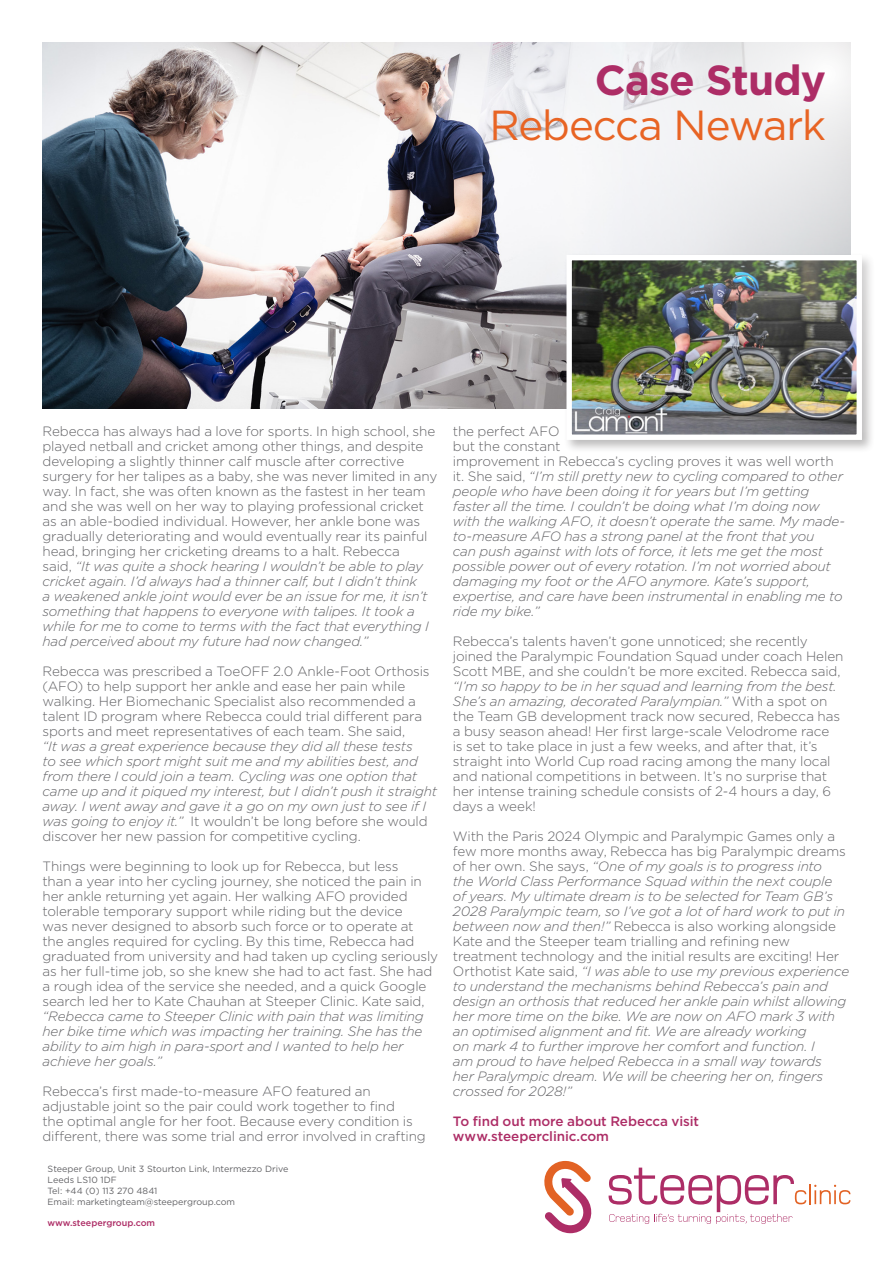
<style>
.page{position:relative;width:893px;height:1263px;background:#fff}
.page>*{position:absolute;margin:0;border:0;box-sizing:border-box;transform-origin:0 0}
.t1{font:42px "Gotham";letter-spacing:-.025em;color:#e86424}
.t2{font:700 42px "Gotham";letter-spacing:-.02em;color:#ad2d66}
.t3{font:300 13.5px/15px "Gotham";letter-spacing:-.01em;color:#636366}
.t4{font:italic 300 13.5px/15px "Gotham";letter-spacing:-.015em;color:#636366}
.t5{font:500 13.5px "Gotham";letter-spacing:-.005em;color:#ad2d66}
.t6{font:9px "Gotham";color:#636366}
.t7{font:500 9px "Gotham";color:#ad2d66}
.s1{font-style:italic}
.s2{font-style:normal}
</style>
<div class="page">
<img style="left:43px;top:43px;width:53px;height:365px">
<svg style="left:544px;top:1161px;width:48px;height:72px"></svg>
<svg style="left:609px;top:1167px;width:197px;height:57px"></svg>
<hr style="left:809px;top:1184px;width:2px;height:20px;background:#e26224">
<svg style="left:814px;top:1185px;width:36px;height:19px"></svg>
<div style="left:563px;top:252px;width:313px;height:201px;background:#231f20;opacity:.3"></div>
<div style="left:566px;top:255px;width:296px;height:185px;border:5px solid #fff"></div>
<img style="left:96px;top:43px;width:264px;height:365px">
<img style="left:360px;top:42px;width:516px;height:392px">
<p class="t2" style="left:595px;top:53px;width:233px">Case Study</p>
<p class="t1" style="left:489px;top:99px;width:338px">Rebecca Newark</p>
<p class="t3" style="left:43px;top:423px;width:396px">Rebecca has always had a love for sports. In high school, she played netball and cricket among other things, and despite developing a slightly thinner calf muscle after corrective surgery for her talipes as a baby, she was never limited in any way. In fact, she was often known as the fastest in her team and she was well on her way to playing professional cricket as an able-bodied individual. However, her ankle bone was gradually deteriorating and would eventually rear its painful head, bringing her cricketing dreams to a halt. Rebecca<br>said, <span class="s1">“It was quite a shock hearing I wouldn’t be able to play cricket again. I’d always had a thinner calf, but I didn’t think<br>a weakened ankle joint would ever be an issue for me, it isn’t something that happens to everyone with talipes. It took a while for me to come to terms with the fact that everything I had perceived about my future had now changed.”</span></p>
<p class="t3" style="left:43px;top:663px;width:396px">Rebecca was prescribed a ToeOFF 2.0 Ankle-Foot Orthosis (AFO) to help support her ankle and ease her pain while walking. Her Biomechanic Specialist also recommended a talent ID program where Rebecca could trial different para sports and meet representatives of each team. She said,<br><span class="s1">“It was a great experience because they did all these tests<br>to see which sport might suit me and my abilities best, and from there I could join a team. Cycling was one option that came up and it piqued my interest, but I didn’t push it straight away. I went away and gave it a go on my own just to see if I was going to enjoy it.”</span> It wouldn’t be long before she would discover her new passion for competitive cycling.</p>
<p class="t3" style="left:43px;top:858px;width:397px">Things were beginning to look up for Rebecca, but less<br>than a year into her cycling journey, she noticed the pain in her ankle returning yet again. Her walking AFO provided tolerable temporary support while riding but the device<br>was never designed to absorb such force or to operate at the angles required for cycling. By this time, Rebecca had graduated from university and had taken up cycling seriously as her full-time job, so she knew she had to act fast. She had a rough idea of the service she needed, and a quick Google search led her to Kate Chauhan at Steeper Clinic. Kate said, <span class="s1">“Rebecca came to Steeper Clinic with pain that was limiting her bike time which was impacting her training. She has the ability to aim high in para-sport and I wanted to help her achieve her goals.”</span></p>
<p class="t3" style="left:43px;top:1083px;width:385px">Rebecca’s first made-to-measure AFO featured an adjustable joint so the pair could work together to find<br>the optimal angle for her foot. Because every condition is different, there was some trial and error involved in crafting</p>
<p class="t6" style="left:48px;top:1163px;width:242px">Steeper Group, Unit 3 Stourton Link, Intermezzo Drive</p>
<p class="t6" style="left:48px;top:1174px;width:71px">Leeds LS10 1DF</p>
<p class="t6" style="left:48px;top:1185px;width:111px">Tel: +44 (0) 113 270 4841</p>
<p class="t6" style="left:48px;top:1196px;width:189px">Email: marketingteam@steepergroup.com</p>
<p class="t7" style="left:48px;top:1217px;width:109px">www.steepergroup.com</p>
<p class="t4" style="left:453px;top:423px;width:393px"><span class="s2">the perfect AFO<br>but the constant<br>improvement in Rebecca’s cycling proves it was well worth it. She said,</span> “I’m still pretty new to cycling compared to other people who have been doing it for years but I’m getting faster all the time. I couldn’t be doing what I’m doing now with the walking AFO, it doesn’t operate the same. My made&shy;to-measure AFO has a strong panel at the front that you<br>can push against with lots of force, it lets me get the most possible power out of every rotation. I’m not worried about damaging my foot or the AFO anymore. Kate’s support, expertise, and care have been instrumental in enabling me to ride my bike.”</p>
<p class="t3" style="left:453px;top:633px;width:392px">Rebecca’s talents haven’t gone unnoticed; she recently joined the Paralympic Foundation Squad under coach Helen Scott MBE, and she couldn’t be more excited. Rebecca said, <span class="s1">“I’m so happy to be in her squad and learning from the best.<br>She’s an amazing, decorated Paralympian.”</span> With a spot on the Team GB development track now secured, Rebecca has a busy season ahead! Her first large-scale Velodrome race<br>is set to take place in just a few weeks, and after that, it’s straight into World Cup road racing among the many local and national competitions in between. It’s no surprise that her intense training schedule consists of 2-4 hours a day, 6 days a week!</p>
<p class="t4" style="left:453px;top:828px;width:398px"><span class="s2">With the Paris 2024 Olympic and Paralympic Games only a few more months away, Rebecca has big Paralympic dreams of her own. She says,</span> “One of my goals is to progress into<br>the World Class Performance Squad within the next couple<br>of years. My ultimate dream is to be selected for Team GB’s 2028 Paralympic team, so I’ve got a lot of hard work to put in between now and then!” <span class="s2">Rebecca is also working alongside Kate and the Steeper team trialling and refining new treatment technology and the initial results are exciting! Her Orthotist Kate said,</span> “I was able to use my previous experience to understand the mechanisms behind Rebecca’s pain and design an orthosis that reduced her ankle pain whilst allowing her more time on the bike. We are now on AFO mark 3 with an optimised alignment and fit. We are already working<br>on mark 4 to further improve her comfort and function. I<br>am proud to have helped Rebecca in a small way towards<br>her Paralympic dream. We will be cheering her on, fingers crossed for 2028!”</p>
<p class="t5" style="left:453px;top:1112px;width:248px">To find out more about Rebecca visit</p>
<p class="t5" style="left:453px;top:1127px;width:158px">www.steeperclinic.com</p>
</div>
